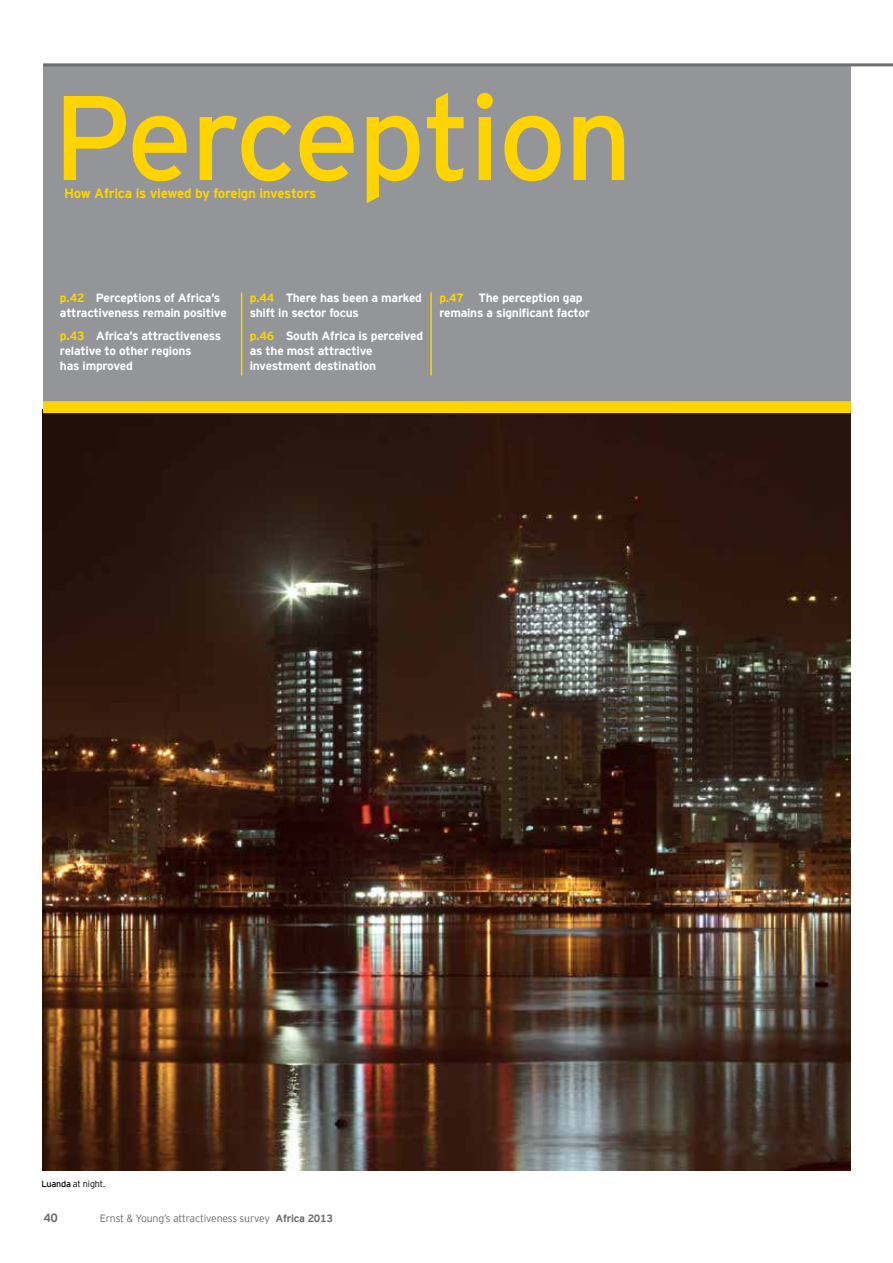
<style>
.page{position:relative;width:893px;height:1263px;background:#fff}
.page>*{position:absolute;margin:0;border:0;box-sizing:border-box;transform-origin:0 0}
.t1{font:120px "EY Interstate";letter-spacing:-.02em;color:#ffd400}
.t2{font:700 13.5px "EY Interstate";letter-spacing:-.02em;color:#ffd400}
.t3{font:700 12px/15px "EY Interstate";letter-spacing:-.02em;color:#fff}
.t4{font:700 12px "EY Interstate";color:#6d6e71}
.t5{font:300 10.5px "EY Interstate";letter-spacing:-.02em;color:#6d6e71}
.t6{font:300 9px "EY Interstate";letter-spacing:-.02em;color:#000}
.s1{color:#ffd400}
.s2{font-weight:400}
.s3{font-weight:700}
</style>
<div class="page">
<img style="left:43px;top:413px;width:808px;height:758px">
<div style="left:43px;top:66px;width:808px;height:341px;background:#939598"></div>
<div style="left:43px;top:401px;width:808px;height:12px;background:#ffd400"></div>
<hr style="left:241px;top:292px;width:1px;height:83px;background:#ffd400">
<hr style="left:430px;top:292px;width:2px;height:83px;background:#ffd400">
<hr style="left:43px;top:63px;width:850px;height:3px;background:#6d6e71">
<h1 class="t1" style="left:53px;top:52px;width:581px">Perception</h1>
<p class="t2" style="left:64px;top:183px;width:254px">How Africa is viewed by foreign investors</p>
<p class="t3" style="left:60px;top:289px;width:168px"><span class="s1">p.42</span> Perceptions of Africa’s attractiveness remain positive</p>
<p class="t3" style="left:60px;top:327px;width:163px"><span class="s1">p.43</span> Africa’s attractiveness relative to other regions<br>has improved</p>
<p class="t3" style="left:250px;top:289px;width:174px"><span class="s1">p.44</span> There has been a marked shift in sector focus</p>
<p class="t3" style="left:250px;top:327px;width:175px"><span class="s1">p.46</span> South Africa is perceived as the most attractive investment destination</p>
<p class="t3" style="left:439px;top:289px;width:152px"><span class="s1">p.47</span> The perception gap remains a significant factor</p>
<p class="t6" style="left:41px;top:1177px;width:66px"><span class="s2">Luanda</span> at night.</p>
<p class="t4" style="left:43px;top:1209px;width:16px">40</p>
<p class="t5" style="left:100px;top:1210px;width:235px">Ernst &amp; Young’s attractiveness survey <span class="s3">Africa 2013</span></p>
</div>
